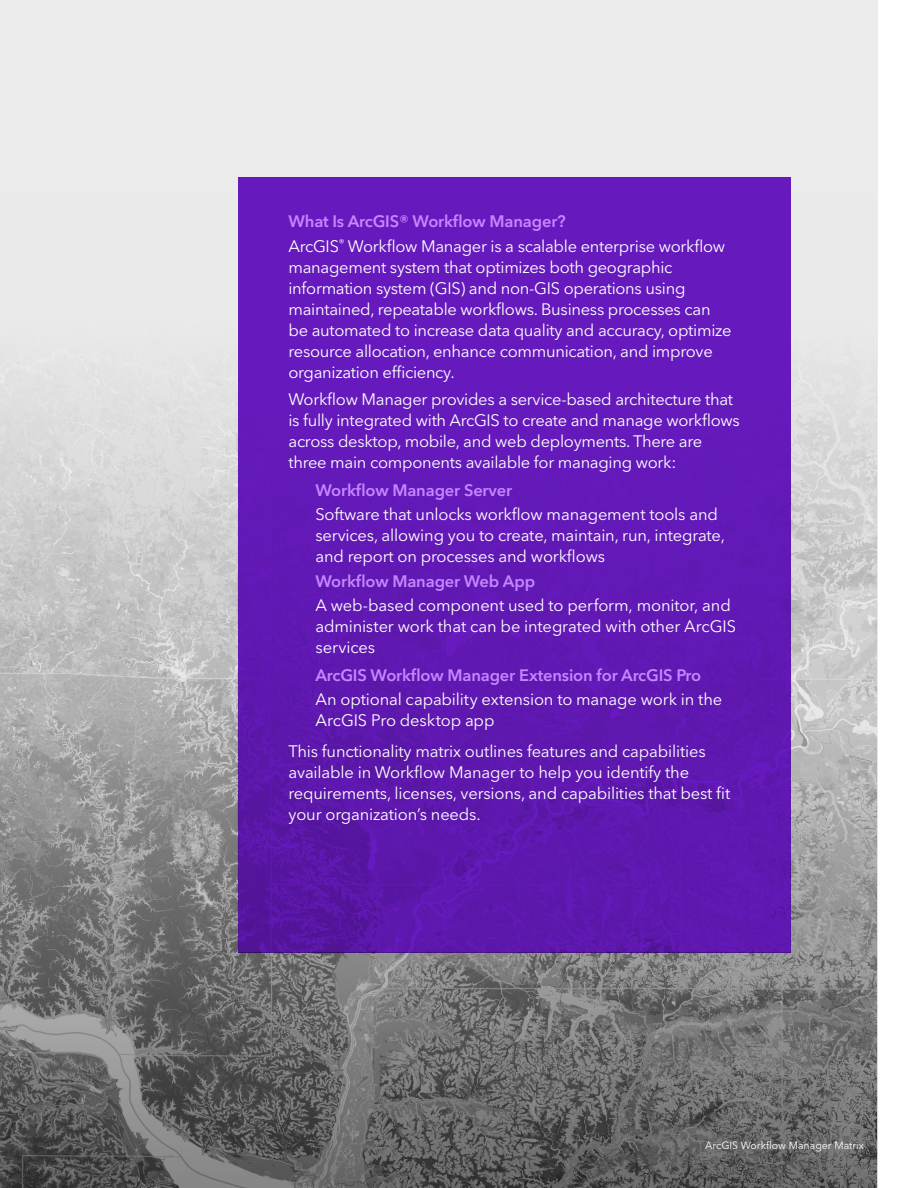
<style>
.page{position:relative;width:918px;height:1188px;background:#fff}
.page>*{position:absolute;margin:0;border:0;box-sizing:border-box;transform-origin:0 0}
.t1{font:16.5px/21px "Avenir Next LT Pro";letter-spacing:-.015em;color:#fff}
.t2{font:600 16.5px "Avenir Next LT Pro";letter-spacing:-.01em;color:#c786ff}
.t3{font:10.5px "Avenir Next LT Pro";color:#fff}
.s1{font-weight:600;color:#c786ff}
</style>
<div class="page">
<div style="left:0;top:0;width:877px;height:195px;background:#ebebeb"></div>
<img style="left:0;top:195px;width:877px;height:993px">
<svg style="left:238px;top:177px;width:552px;height:775px;background:#6118b5"></svg>
<p class="t1" style="left:288px;top:209px;width:438px;line-height:24.3px"><span class="s1">What Is ArcGIS® Workflow Manager?<br></span>ArcGIS<sup>®</sup> Workflow Manager is a scalable enterprise workflow</p>
<p class="t1" style="left:288px;top:256px;width:445px">management system that optimizes both geographic information system (GIS) and non-GIS operations using maintained, repeatable workflows. Business processes can be automated to increase data quality and accuracy, optimize resource allocation, enhance communication, and improve organization efficiency.</p>
<p class="t1" style="left:288px;top:389px;width:453px">Workflow Manager provides a service-based architecture that is fully integrated with ArcGIS to create and manage workflows across desktop, mobile, and web deployments. There are three main components available for managing work:</p>
<p class="t2" style="left:315px;top:480px;width:198px">Workflow Manager Server</p>
<p class="t1" style="left:315px;top:504px;width:411px">Software that unlocks workflow management tools and services, allowing you to create, maintain, run, integrate, and report on processes and workflows</p>
<p class="t2" style="left:315px;top:571px;width:221px">Workflow Manager Web App</p>
<p class="t1" style="left:315px;top:595px;width:422px">A web-based component used to perform, monitor, and administer work that can be integrated with other ArcGIS services</p>
<p class="t2" style="left:315px;top:665px;width:387px">ArcGIS Workflow Manager Extension for ArcGIS Pro</p>
<p class="t1" style="left:315px;top:689px;width:408px">An optional capability extension to manage work in the<br>ArcGIS Pro desktop app</p>
<p class="t1" style="left:288px;top:741px;width:443px">This functionality matrix outlines features and capabilities available in Workflow Manager to help you identify the requirements, licenses, versions, and capabilities that best fit your organization’s needs.</p>
<p class="t3" style="left:705px;top:1139px;width:160px">ArcGIS Workflow Manager Matrix</p>
</div>
